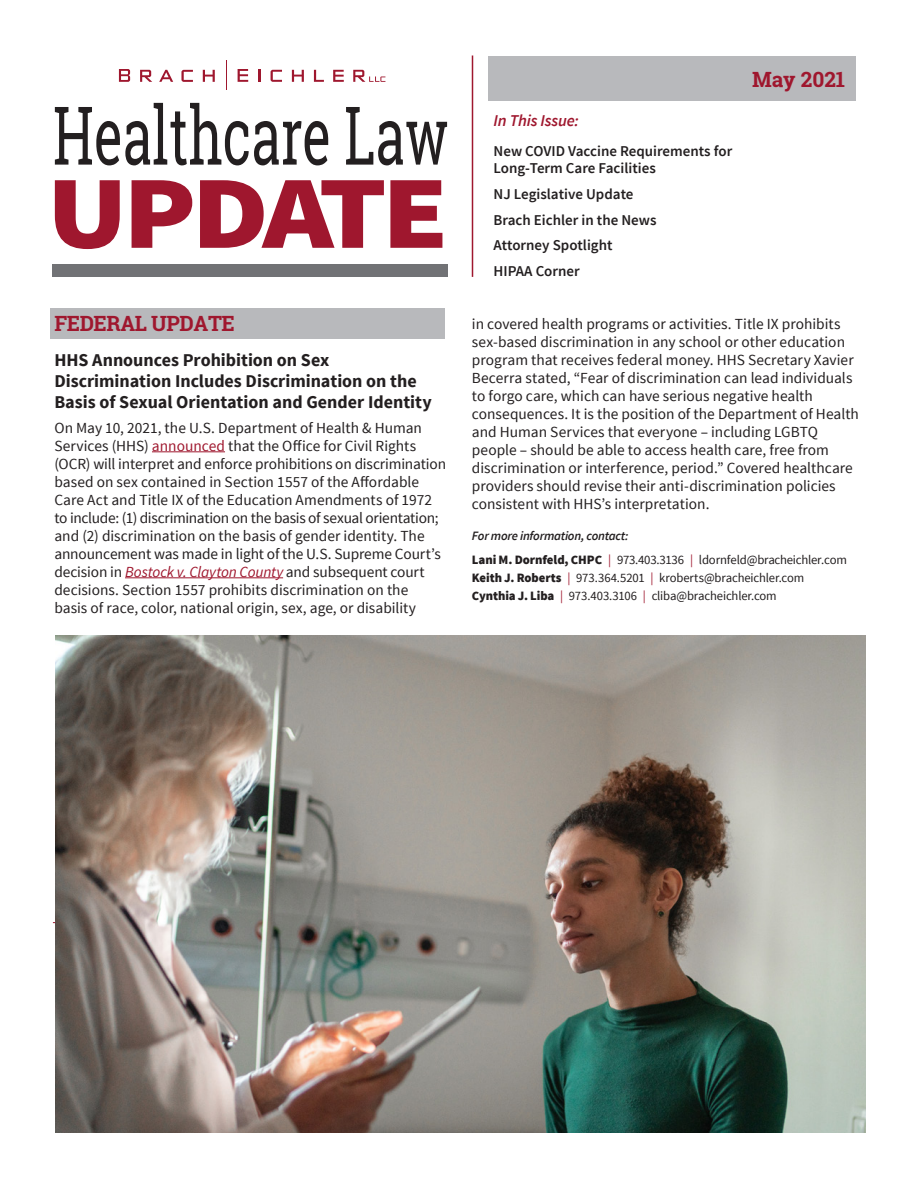
<style>
.page{position:relative;width:918px;height:1188px;background:#fff}
.page>*{position:absolute;margin:0;border:0;box-sizing:border-box;transform-origin:0 0}
.Head_Wine_17_19_Un{font:700 21px "Roboto Slab";letter-spacing:-.02em;color:#9f172e}
.Masthead_Date{font:700 21px "Roboto Slab";color:#9f172e}
.Subhead_NO_Rule_Ab{font:700 18px/21px "Source Sans Pro";color:#231f20}
.Masthead_In_This_I{font:italic 600 16.5px "Source Sans Pro";letter-spacing:-.01em;color:#9f172e}
.hyperlink{font:15.3px/18px "Source Sans Pro";color:#231f20}
.Masthead_In_This_i{font:600 15px/16.5px "Source Sans Pro";color:#231f20}
.hyperlink-2{font:12.75px/18px "Source Sans Pro";letter-spacing:-.01em;color:#231f20}
.FOR_MORE_INFORMATI{font:italic 600 12.75px "Source Sans Pro";letter-spacing:-.02em;color:#231f20}
.s1{color:#9f172e}
.s2{font-style:italic;color:#9f172e}
.s3{font-weight:900}
</style>
<div class="page">
<div style="left:51px;top:309px;width:394px;height:30px;background:#b8b9bc"></div>
<hr style="left:152px;top:451px;width:73px;height:1px;background:#9f172e">
<hr style="left:125px;top:577px;width:158px;height:1px;background:#9f172e">
<div style="left:488px;top:56px;width:368px;height:45px;background:#b8b9bc"></div>
<svg style="left:55px;top:103px;width:273px;height:62px"></svg>
<svg style="left:346px;top:107px;width:101px;height:58px"></svg>
<svg style="left:55px;top:180px;width:65px;height:69px"></svg>
<svg style="left:132px;top:180px;width:60px;height:68px"></svg>
<svg style="left:200px;top:180px;width:184px;height:68px"></svg>
<svg style="left:390px;top:180px;width:52px;height:68px"></svg>
<svg style="left:119px;top:69px;width:11px;height:13px"></svg>
<svg style="left:140px;top:70px;width:12px;height:12px"></svg>
<svg style="left:159px;top:70px;width:14px;height:12px"></svg>
<svg style="left:203px;top:70px;width:12px;height:12px"></svg>
<svg style="left:258px;top:70px;width:3px;height:12px"></svg>
<svg style="left:292px;top:70px;width:12px;height:12px"></svg>
<svg style="left:314px;top:70px;width:10px;height:12px"></svg>
<svg style="left:333px;top:70px;width:11px;height:12px"></svg>
<svg style="left:181px;top:70px;width:12px;height:12px"></svg>
<svg style="left:271px;top:70px;width:11px;height:12px"></svg>
<svg style="left:238px;top:69px;width:10px;height:13px"></svg>
<svg style="left:226px;top:61px;width:1px;height:29px"></svg>
<svg style="left:353px;top:70px;width:32px;height:12px"></svg>
<div style="left:52px;top:264px;width:396px;height:12px;background:#717275"></div>
<hr style="left:472px;top:56px;width:1px;height:221px;background:#9f172e">
<hr style="left:53px;top:922px;width:390px;height:1px;background:#9f172e">
<img style="left:55px;top:636px;width:810px;height:497px">
<p class="Head_Wine_17_19_Un" style="left:54px;top:309px;width:182px">FEDERAL UPDATE</p>
<p class="Subhead_NO_Rule_Ab" style="left:54px;top:350px;width:379px">HHS Announces Prohibition on Sex<br>Discrimination Includes Discrimination on the<br>Basis of Sexual Orientation and Gender Identity</p>
<p class="hyperlink" style="left:54px;top:419px;width:393px">On May 10, 2021, the U.S. Department of Health &amp; Human Services (HHS) <span class="s1">announced</span> that the Office for Civil Rights (OCR) will interpret and enforce prohibitions on discrimination based on sex contained in Section 1557 of the Affordable Care Act and Title IX of the Education Amendments of 1972 to include: (1) discrimination on the basis of sexual orientation; and (2) discrimination on the basis of gender identity. The announcement was made in light of the U.S. Supreme Court’s decision in <span class="s2">Bostock v. Clayton County</span> and subsequent court decisions. Section 1557 prohibits discrimination on the<br>basis of race, color, national origin, sex, age, or disability</p>
<p class="Masthead_In_This_I" style="left:494px;top:111px;width:87px">In This Issue:</p>
<p class="Masthead_In_This_i" style="left:494px;top:144px;width:240px">New COVID Vaccine Requirements for<br>Long-Term Care Facilities</p>
<p class="Masthead_In_This_i" style="left:494px;top:186px;width:142px">NJ Legislative Update</p>
<p class="Masthead_In_This_i" style="left:494px;top:212px;width:165px">Brach Eichler in the News</p>
<p class="Masthead_In_This_i" style="left:494px;top:238px;width:121px">Attorney Spotlight</p>
<p class="Masthead_In_This_i" style="left:494px;top:263px;width:88px">HIPAA Corner</p>
<p class="Masthead_Date" style="left:752px;top:65px;width:95px">May 2021</p>
<p class="hyperlink" style="left:472px;top:315px;width:389px">in covered health programs or activities. Title IX prohibits sex-based discrimination in any school or other education program that receives federal money. HHS Secretary Xavier Becerra stated, “Fear of discrimination can lead individuals to forgo care, which can have serious negative health consequences. It is the position of the Department of Health and Human Services that everyone – including LGBTQ people – should be able to access health care, free from discrimination or interference, period.” Covered healthcare providers should revise their anti-discrimination policies consistent with HHS’s interpretation.</p>
<p class="FOR_MORE_INFORMATI" style="left:472px;top:528px;width:158px">For more information, contact:</p>
<p class="hyperlink-2" style="left:472px;top:551px;width:377px"><span class="s3">Lani M. Dornfeld, CHPC</span> <span class="s1">|</span> 973.403.3136 <span class="s1">|</span> ldornfeld@bracheichler.com<br><span class="s3">Keith J. Roberts</span> <span class="s1">|</span> 973.364.5201 <span class="s1">|</span> kroberts@bracheichler.com<br><span class="s3">Cynthia J. Liba</span> <span class="s1">|</span> 973.403.3106 <span class="s1">|</span> cliba@bracheichler.com</p>
</div>
